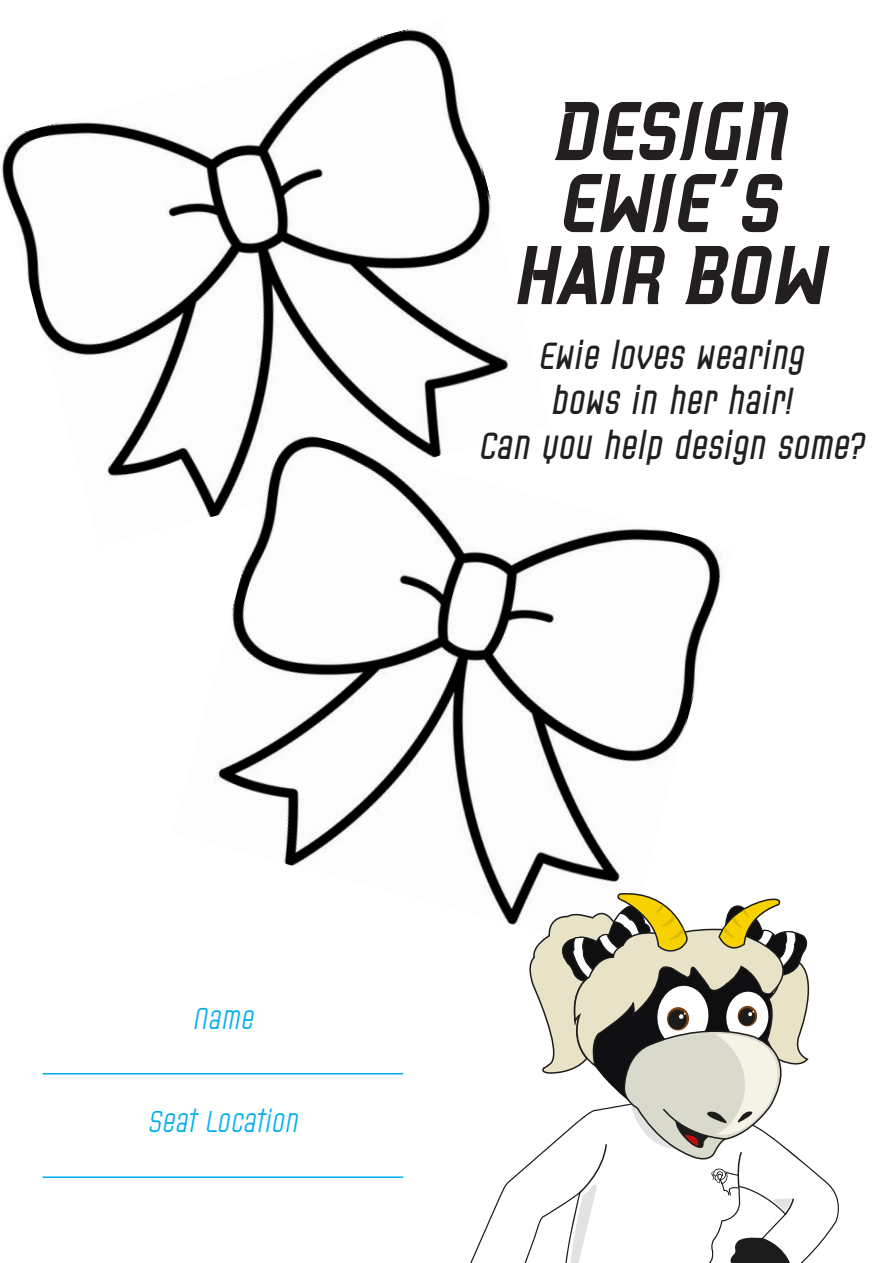
<style>
.page{position:relative;width:893px;height:1263px;background:#fff}
.page>*{position:absolute;margin:0;border:0;box-sizing:border-box;transform-origin:0 0}
.t1{font:82.8px/72px "BBGDCFC Standard";letter-spacing:.01em;color:#231f20}
.t2{font:italic 700 37.5px/45px "BBGDCFC Mc Farland";letter-spacing:-.005em;color:#231f20;text-align:center}
.t3{font:italic 30px "BBGDCFC Mc Farland";letter-spacing:-.005em;color:#00aeef}
</style>
<div class="page">
<img style="left:1px;top:28px;width:508px;height:449px">
<hr style="left:43px;top:1073px;width:360px;height:1px;background:#00aeef">
<hr style="left:43px;top:1176px;width:360px;height:2px;background:#00aeef">
<img style="left:172px;top:427px;width:549px;height:498px">
<svg style="left:470px;top:1166px;width:369px;height:97px"></svg>
<svg style="left:526px;top:890px;width:296px;height:373px"></svg>
<p class="t1" style="left:553px;top:92px;width:237px">DESIGN<br>EWIE’S</p>
<p class="t1" style="left:515px;top:236px;width:312px">HAIR BOW</p>
<p class="t2" style="left:478px;top:334px;width:386px">Ewie loves wearing<br>bows in her hair!<br>Can you help design some?</p>
<p class="t3" style="left:193px;top:1003px;width:62px">Name</p>
<p class="t3" style="left:148px;top:1107px;width:151px">Seat Location</p>
</div>
